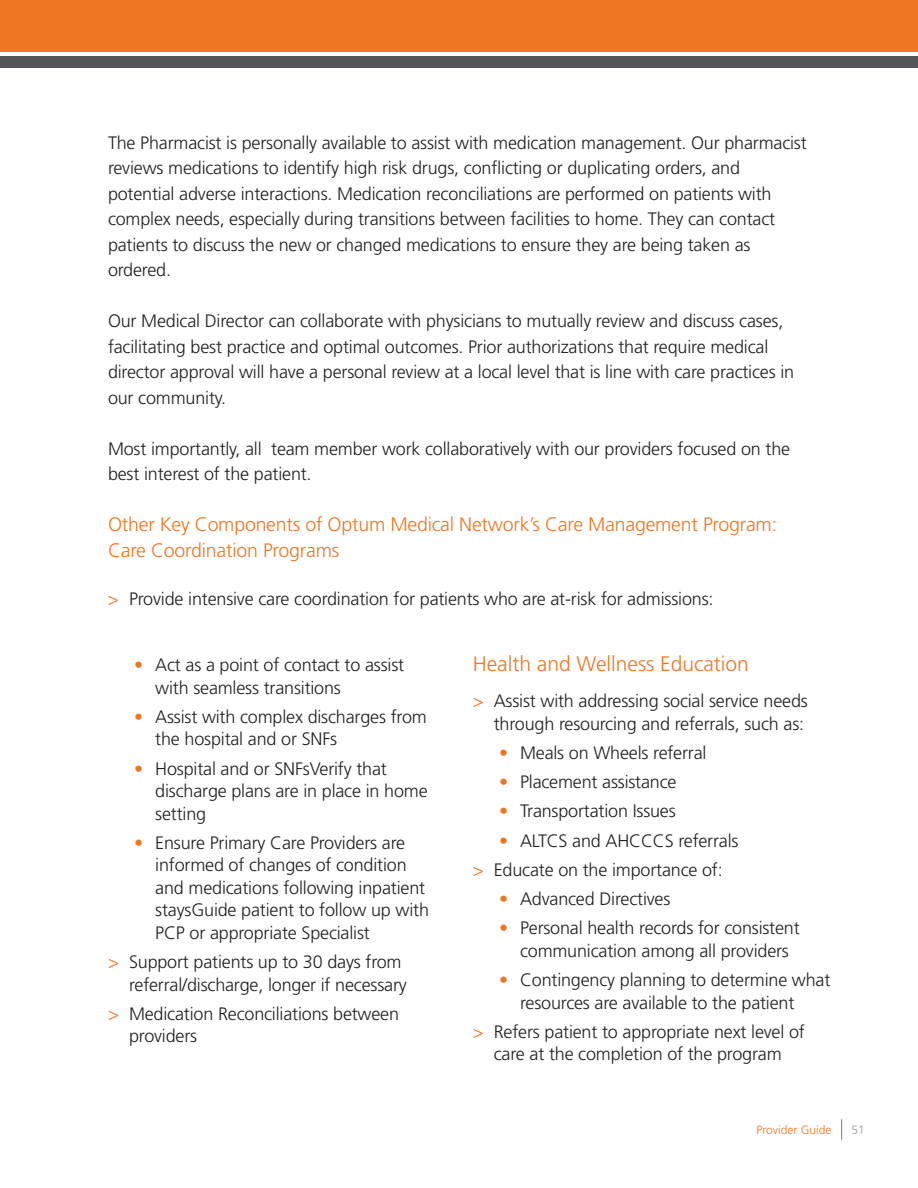
<style>
.page{position:relative;width:918px;height:1188px;background:#fff}
.page>*{position:absolute;margin:0;border:0;box-sizing:border-box;transform-origin:0 0}
.t1{font:300 21px "Frutiger LT Std";color:#f07523}
.t2{font:300 19.5px/25.5px "Frutiger LT Std";letter-spacing:-.01em;color:#f07523}
.t3{font:300 18px/22.5px "Frutiger LT Std";letter-spacing:-.01em;color:#231f20}
.t4{font:300 12px "Frutiger LT Std";color:#f07523}
.t5{font:300 12px "Frutiger LT Std";color:#939598}
.s1{color:#f07523}
</style>
<div class="page">
<div style="left:0;top:0;width:918px;height:52px;background:#f07523"></div>
<div style="left:0;top:56px;width:918px;height:12px;background:#55565a"></div>
<svg style="left:841px;top:1119px;width:1px;height:21px"></svg>
<p class="t3" style="left:108px;top:130px;width:700px;line-height:25.5px">The Pharmacist is personally available to assist with medication management. Our pharmacist reviews medications to identify high risk drugs, conflicting or duplicating orders, and potential adverse interactions. Medication reconciliations are performed on patients with complex needs, especially during transitions between facilities to home. They can contact patients to discuss the new or changed medications to ensure they are being taken as ordered.</p>
<p class="t3" style="left:108px;top:308px;width:688px;line-height:25.5px">Our Medical Director can collaborate with physicians to mutually review and discuss cases, facilitating best practice and optimal outcomes. Prior authorizations that require medical director approval will have a personal review at a local level that is line with care practices in our community.</p>
<p class="t3" style="left:108px;top:436px;width:684px;line-height:25.5px">Most importantly, all team member work collaboratively with our providers focused on the best interest of the patient.</p>
<p class="t2" style="left:108px;top:512px;width:671px">Other Key Components of Optum Medical Network’s Care Management Program:<br>Care Coordination Programs</p>
<p class="t3" style="left:108px;top:587px;width:607px"><span class="s1">&gt;</span> Provide intensive care coordination for patients who are at-risk for admissions:</p>
<p class="t3" style="left:155px;top:654px;width:250px;text-indent:-21px"><span class="s1">•</span> Act as a point of contact to assist with seamless transitions</p>
<p class="t3" style="left:155px;top:706px;width:273px;text-indent:-21px"><span class="s1">•</span> Assist with complex discharges from the hospital and or SNFs</p>
<p class="t3" style="left:155px;top:758px;width:274px;text-indent:-21px"><span class="s1">•</span> Hospital and or SNFsVerify that discharge plans are in place in home setting</p>
<p class="t3" style="left:155px;top:832px;width:275px;text-indent:-21px"><span class="s1">•</span> Ensure Primary Care Providers are informed of changes of condition and medications following inpatient staysGuide patient to follow up with PCP or appropriate Specialist</p>
<p class="t3" style="left:108px;top:951px;width:300px;text-align:right"><span class="s1">&gt;</span> Support patients up to 30 days from referral/discharge, longer if necessary</p>
<p class="t3" style="left:129px;top:1003px;width:272px;text-indent:-21px"><span class="s1">&gt;</span> Medication Reconciliations between providers</p>
<p class="t1" style="left:473px;top:652px;width:278px">Health and Wellness Education</p>
<p class="t3" style="left:473px;top:690px;width:337px;text-align:right"><span class="s1">&gt;</span> Assist with addressing social service needs through resourcing and referrals, such as:</p>
<p class="t3" style="left:499px;top:742px;width:209px"><span class="s1">•</span> Meals on Wheels referral</p>
<p class="t3" style="left:499px;top:771px;width:179px"><span class="s1">•</span> Placement assistance</p>
<p class="t3" style="left:499px;top:800px;width:178px"><span class="s1">•</span> Transportation Issues</p>
<p class="t3" style="left:473px;top:826px;width:267px;line-height:29.2px;text-indent:26px"><span class="s1">•</span> ALTCS and AHCCCS referrals <span class="s1">&gt;</span> Educate on the importance of:</p>
<p class="t3" style="left:499px;top:888px;width:173px"><span class="s1">•</span> Advanced Directives</p>
<p class="t3" style="left:499px;top:917px;width:302px;text-align:center"><span class="s1">•</span> Personal health records for consistent communication among all providers</p>
<p class="t3" style="left:520px;top:969px;width:312px;text-indent:-21px"><span class="s1">•</span> Contingency planning to determine what resources are available to the patient</p>
<p class="t3" style="left:473px;top:1021px;width:334px;text-align:center"><span class="s1">&gt;</span> Refers patient to appropriate next level of care at the completion of the program</p>
<p class="t4" style="left:756px;top:1123px;width:77px">Provider Guide</p>
<p class="t5" style="left:852px;top:1123px;width:15px">51</p>
</div>
